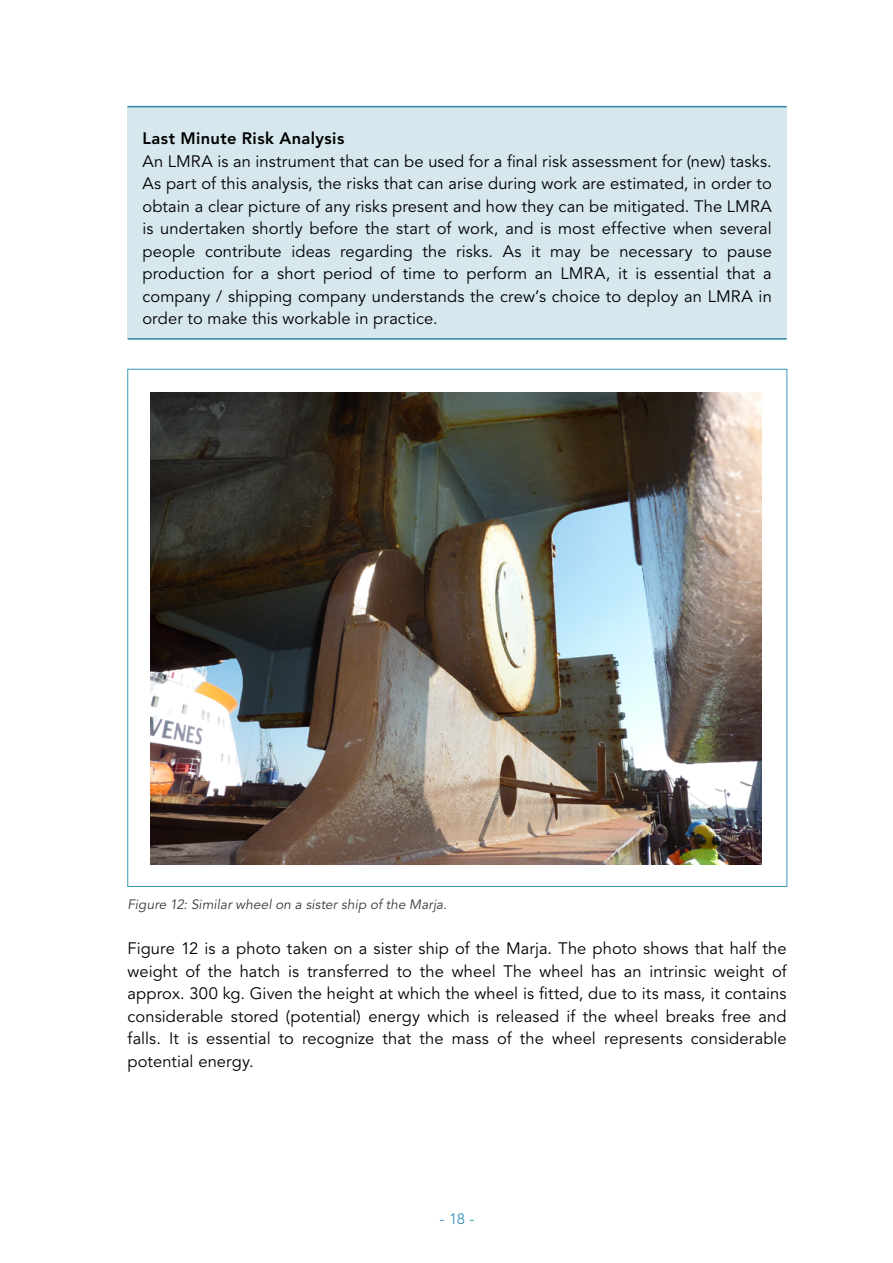
<style>
.page{position:relative;width:893px;height:1263px;background:#fff}
.page>*{position:absolute;margin:0;border:0;box-sizing:border-box;transform-origin:0 0}
.Bodytekst{font:16.5px/22.5px "Avenir LT Std";letter-spacing:.005em;color:#000;text-align:justify}
.Subparagraaf_Kop_-nr{font:800 16.5px "Avenir LT Std";letter-spacing:.025em;color:#000}
.t1{font:15px "Avenir LT Std";color:#3b97b7}
.Bijschrift{font:italic 13.5px "Avenir LT Std";letter-spacing:.005em;color:#39393a}
</style>
<div class="page">
<div style="left:128px;top:107px;width:659px;height:232px;background:#d6e7ee"></div>
<hr style="left:128px;top:106px;width:659px;height:1px;background:#3086ac">
<hr style="left:128px;top:338px;width:659px;height:2px;background:#3086ac">
<img style="left:151px;top:392px;width:610px;height:472px">
<p class="Subparagraaf_Kop_-nr" style="left:142px;top:129px;width:203px">Last Minute Risk Analysis</p>
<p class="Bodytekst" style="left:142px;top:150px;width:631px">An LMRA is an instrument that can be used for a final risk assessment for (new) tasks.<br>As part of this analysis, the risks that can arise during work are estimated, in order to obtain a clear picture of any risks present and how they can be mitigated. The LMRA is undertaken shortly before the start of work, and is most effective when several people contribute ideas regarding the risks. As it may be necessary to pause production for a short period of time to perform an LMRA, it is essential that a company / shipping company understands the crew’s choice to deploy an LMRA in order to make this workable in practice.</p>
<p class="Bijschrift" style="left:128px;top:897px;width:321px">Figure 12: Similar wheel on a sister ship of the Marja.</p>
<p class="Bodytekst" style="left:128px;top:938px;width:661px">Figure 12 is a photo taken on a sister ship of the Marja. The photo shows that half the weight of the hatch is transferred to the wheel The wheel has an intrinsic weight of approx. 300 kg. Given the height at which the wheel is fitted, due to its mass, it contains considerable stored (potential) energy which is released if the wheel breaks free and falls. It is essential to recognize that the mass of the wheel represents considerable potential energy.</p>
<p class="t1" style="left:440px;top:1210px;width:36px">- 18 -</p>
</div>
